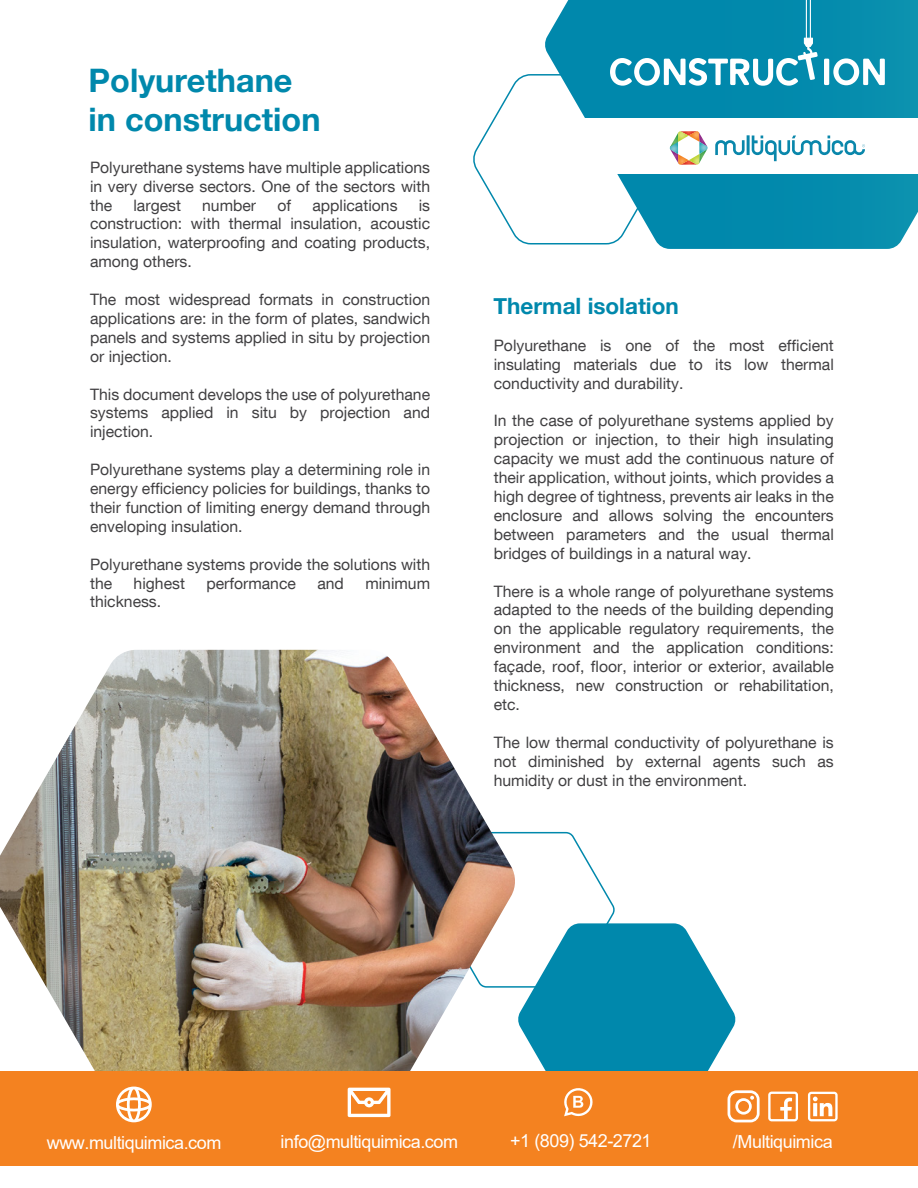
<style>
.page{position:relative;width:918px;height:1188px;background:#fff}
.page>*{position:absolute;margin:0;border:0;box-sizing:border-box;transform-origin:0 0}
.t1{font:700 32.4px/38.8px "Helvetica Neue";color:#0088ac}
.t2{font:700 22.5px "Helvetica Neue";color:#0088ac}
.t3{font:18px "Arial";letter-spacing:-.025em;color:#fff}
.t4{font:15.75px/18.9px "Helvetica Neue LT Com";color:#414042;text-align:justify}
</style>
<div class="page">
<svg style="left:659px;top:0;width:259px;height:249px;background:#1a97b3"></svg>
<div style="left:568px;top:119px;width:350px;height:55px;background:#fff"></div>
<img style="left:0;top:650px;width:491px;height:421px">
<div style="left:0;top:1071px;width:918px;height:95px;background:#f48220"></div>
<svg style="left:348px;top:1088px;width:43px;height:29px"></svg>
<svg style="left:116px;top:1087px;width:36px;height:35px"></svg>
<svg style="left:808px;top:1092px;width:30px;height:29px"></svg>
<svg style="left:768px;top:1092px;width:30px;height:29px"></svg>
<svg style="left:436px;top:831px;width:324px;height:291px"></svg>
<svg style="left:473px;top:0;width:412px;height:245px"></svg>
<h1 class="t1" style="left:89px;top:62px;width:234px">Polyurethane in construction</h1>
<p class="t4" style="left:90px;top:157px;width:342px">Polyurethane systems have multiple applications in very diverse sectors. One of the sectors with the</p>
<p class="t4" style="left:133px;top:195px;width:49px">largest</p>
<p class="t4" style="left:202px;top:195px;width:55px">number</p>
<p class="t4" style="left:277px;top:195px;width:15px">of</p>
<p class="t4" style="left:312px;top:195px;width:87px">applications</p>
<p class="t4" style="left:90px;top:195px;width:342px;text-indent:329px">is construction: with thermal insulation, acoustic insulation, waterproofing and coating products, among others.</p>
<p class="t4" style="left:90px;top:290px;width:342px">The most widespread formats in construction applications are: in the form of plates, sandwich panels and systems applied in situ by projection or injection.</p>
<p class="t4" style="left:90px;top:384px;width:342px">This document develops the use of polyurethane systems applied in situ by projection and injection.</p>
<p class="t4" style="left:90px;top:460px;width:342px">Polyurethane systems play a determining role in energy efficiency policies for buildings, thanks to their function of limiting energy demand through enveloping insulation.</p>
<p class="t4" style="left:90px;top:554px;width:342px">Polyurethane systems provide the solutions with the</p>
<p class="t4" style="left:134px;top:573px;width:53px">highest</p>
<p class="t4" style="left:206px;top:573px;width:91px">performance</p>
<p class="t4" style="left:317px;top:573px;width:28px">and</p>
<p class="t4" style="left:365px;top:573px;width:66px">minimum</p>
<p class="t4" style="left:90px;top:592px;width:73px">thickness.</p>
<h2 class="t2" style="left:494px;top:288px;width:187px">Thermal isolation</h2>
<p class="t4" style="left:494px;top:335px;width:342px">Polyurethane is one of the most efficient insulating materials due to its low thermal conductivity and durability.</p>
<p class="t4" style="left:494px;top:411px;width:342px">In the case of polyurethane systems applied by projection or injection, to their high insulating capacity we must add the continuous nature of their application, without joints, which provides a high degree of tightness, prevents air leaks in the enclosure and allows solving the encounters between parameters and the usual thermal bridges of buildings in a natural way.</p>
<p class="t4" style="left:494px;top:581px;width:342px">There is a whole range of polyurethane systems adapted to the needs of the building depending on the applicable regulatory requirements, the environment and the application conditions: façade, roof, floor, interior or exterior, available thickness, new construction or rehabilitation, etc.</p>
<p class="t4" style="left:494px;top:732px;width:342px">The low thermal conductivity of polyurethane is not diminished by external agents such as humidity or dust in the environment.</p>
<p class="t3" style="left:47px;top:1130px;width:176px">www.multiquimica.com</p>
<p class="t3" style="left:281px;top:1129px;width:179px">info@multiquimica.com</p>
<p class="t3" style="left:510px;top:1129px;width:143px">+1 (809) 542-2721</p>
<p class="t3" style="left:733px;top:1129px;width:101px">/Multiquimica</p>
</div>
